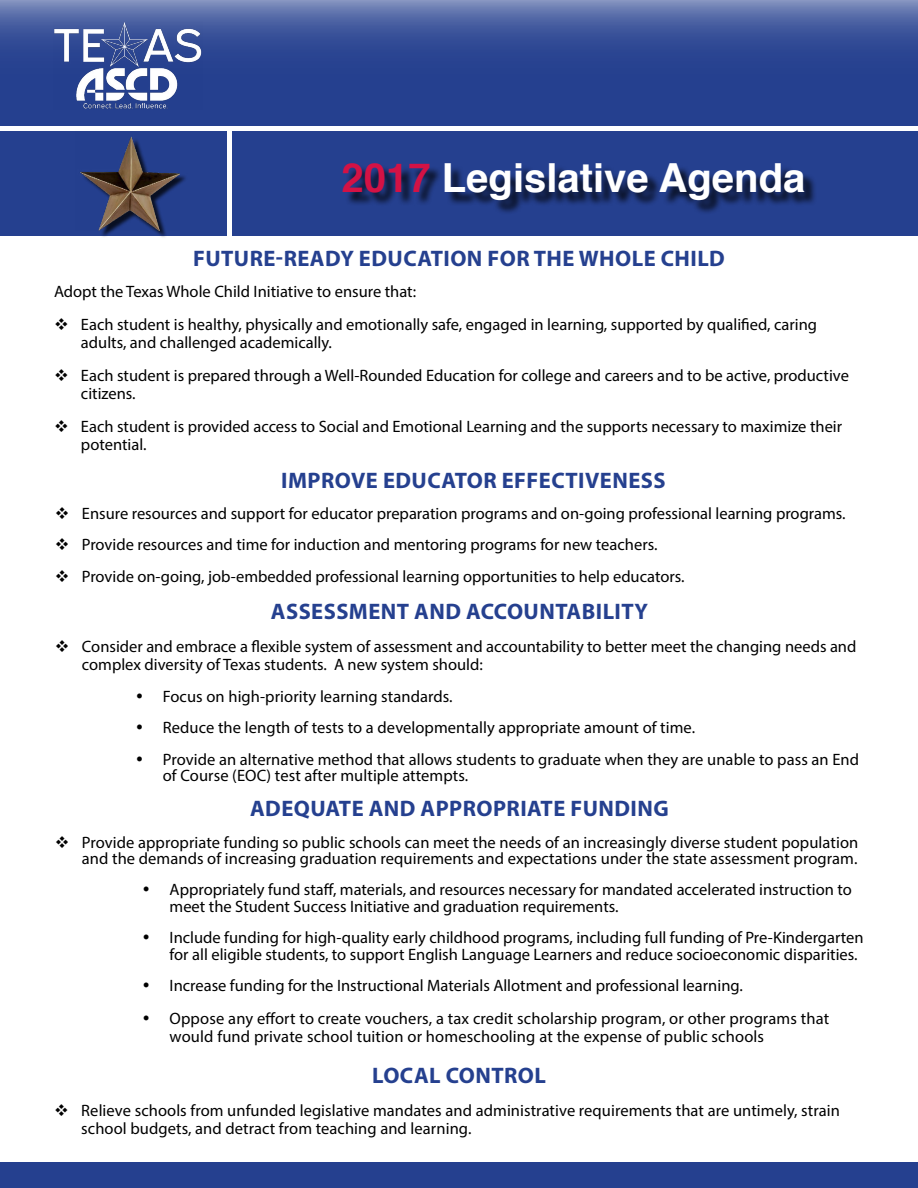
<style>
.page{position:relative;width:918px;height:1188px;background:#fff}
.page>*{position:absolute;margin:0;border:0;box-sizing:border-box;transform-origin:0 0}
.t1{font:700 40.05px "Helvetica";color:#fff}
.t2{font:700 22.5px "Myriad Pro";letter-spacing:.02em;color:#25408f}
.t3{font:16.5px/18px "Myriad Pro";color:#000}
.s1{color:#d31245}
</style>
<div class="page">
<div style="left:232px;top:131px;width:686px;height:105px;background:#25408f"></div>
<svg style="left:0;top:0;width:918px;height:126px;background:#364f97"></svg>
<div style="left:0;top:131px;width:227px;height:105px;background:#25408f"></div>
<div style="left:82px;top:138px;width:106px;height:101px;background:#000;opacity:.75"></div>
<img style="left:80px;top:136px;width:100px;height:95px">
<div style="left:345px;top:165px;width:473px;height:50px;background:#000;opacity:.75"></div>
<img style="left:54px;top:21px;width:149px;height:89px">
<div style="left:0;top:1163px;width:918px;height:25px;background:#25408f"></div>
<h1 class="t1" style="left:342px;top:146px;width:465px"><span class="s1">2017</span> Legislative Agenda</h1>
<h2 class="t2" style="left:193px;top:244px;width:533px">FUTURE-READY EDUCATION FOR THE WHOLE CHILD</h2>
<p class="t3" style="left:54px;top:283px;width:364px">Adopt the Texas Whole Child Initiative to ensure that:</p>
<p class="t3" style="left:81px;top:316px;width:738px;text-indent:-27px">❖ Each student is healthy, physically and emotionally safe, engaged in learning, supported by qualified, caring adults, and challenged academically.</p>
<p class="t3" style="left:81px;top:367px;width:769px;text-indent:-27px">❖ Each student is prepared through a Well-Rounded Education for college and careers and to be active, productive citizens.</p>
<p class="t3" style="left:81px;top:418px;width:763px;text-indent:-27px">❖ Each student is provided access to Social and Emotional Learning and the supports necessary to maximize their potential.</p>
<h2 class="t2" style="left:281px;top:465px;width:386px">IMPROVE EDUCATOR EFFECTIVENESS</h2>
<p class="t3" style="left:55px;top:504px;width:792px">❖ Ensure resources and support for educator preparation programs and on-going professional learning programs.</p>
<p class="t3" style="left:55px;top:536px;width:604px">❖ Provide resources and time for induction and mentoring programs for new teachers.</p>
<p class="t3" style="left:55px;top:567px;width:631px">❖ Provide on-going, job-embedded professional learning opportunities to help educators.</p>
<h2 class="t2" style="left:271px;top:597px;width:379px">ASSESSMENT AND ACCOUNTABILITY</h2>
<p class="t3" style="left:82px;top:637px;width:776px;text-indent:-27px">❖ Consider and embrace a flexible system of assessment and accountability to better meet the changing needs and complex diversity of Texas students. A new system should:</p>
<p class="t3" style="left:163px;top:680px;width:698px;line-height:31.5px">Focus on high-priority learning standards.<br>Reduce the length of tests to a developmentally appropriate amount of time.<br>Provide an alternative method that allows students to graduate when they are unable to pass an End</p>
<p class="t3" style="left:163px;top:766px;width:307px">of Course (EOC) test after multiple attempts.</p>
<h2 class="t2" style="left:250px;top:794px;width:420px">ADEQUATE AND APPROPRIATE FUNDING</h2>
<p class="t3" style="left:55px;top:833px;width:805px;line-height:16.5px;text-align:right">❖ Provide appropriate funding so public schools can meet the needs of an increasingly diverse student population and the demands of increasing graduation requirements and expectations under the state assessment program.</p>
<p class="t3" style="left:170px;top:881px;width:684px;line-height:16.5px">Appropriately fund staff, materials, and resources necessary for mandated accelerated instruction to meet the Student Success Initiative and graduation requirements.</p>
<p class="t3" style="left:170px;top:929px;width:696px;line-height:16.5px">Include funding for high-quality early childhood programs, including full funding of Pre-Kindergarten for all eligible students, to support English Language Learners and reduce socioeconomic disparities.</p>
<p class="t3" style="left:170px;top:969px;width:661px;line-height:33px">Increase funding for the Instructional Materials Allotment and professional learning.<br>Oppose any effort to create vouchers, a tax credit scholarship program, or other programs that</p>
<p class="t3" style="left:170px;top:1028px;width:596px">would fund private school tuition or homeschooling at the expense of public schools</p>
<h2 class="t2" style="left:372px;top:1061px;width:175px">LOCAL CONTROL</h2>
<p class="t3" style="left:81px;top:1102px;width:760px;text-indent:-27px">❖ Relieve schools from unfunded legislative mandates and administrative requirements that are untimely, strain school budgets, and detract from teaching and learning.</p>
</div>
